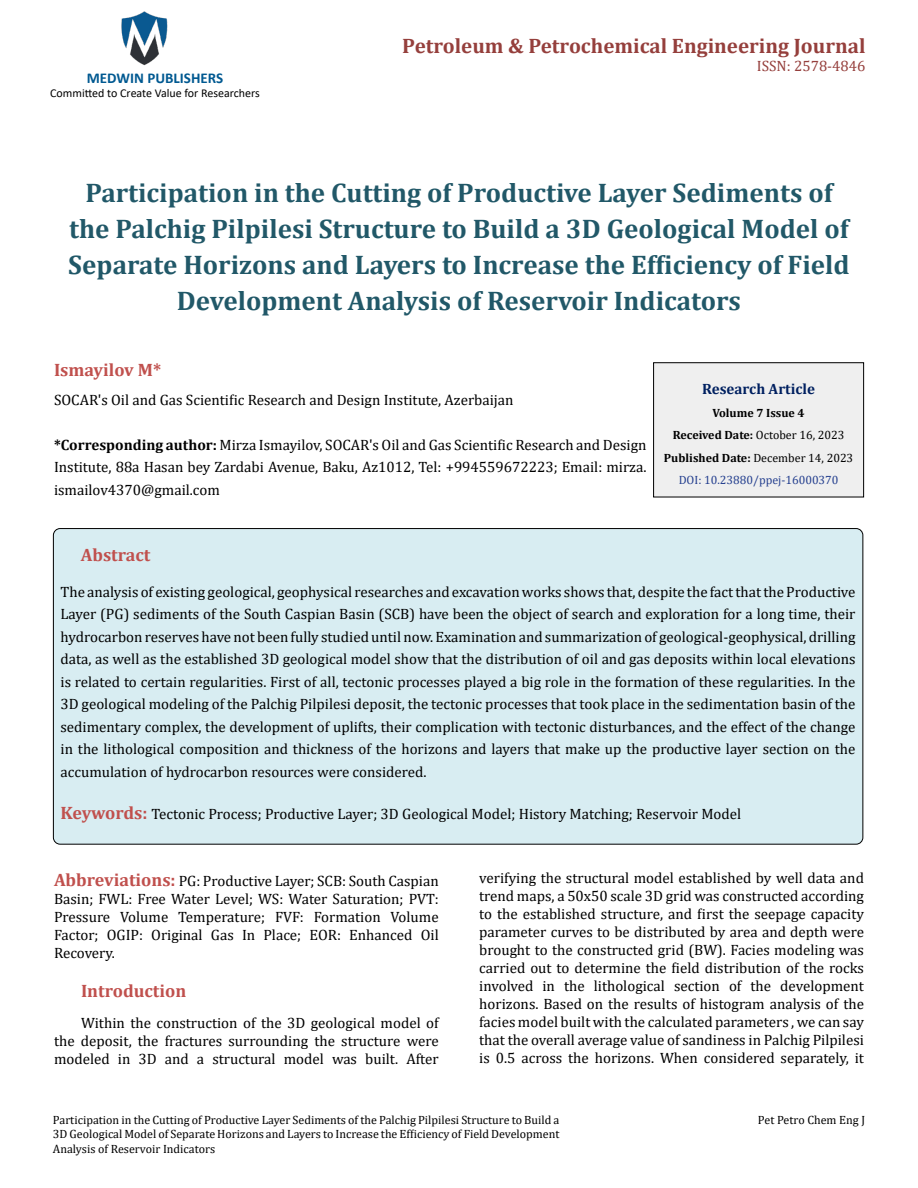
<style>
.page{position:relative;width:918px;height:1188px;background:#fff}
.page>*{position:absolute;margin:0;border:0;box-sizing:border-box;transform-origin:0 0}
.t1{font:700 27px/36px "Cambria";color:#215868;text-align:center}
.t2{font:700 21px "Cambria";color:#953f3c}
.t3{font:700 18px "Cambria";color:#c0504d}
.t4{font:15px/18px "Cambria";color:#000;text-align:justify}
.t5{font:700 15px "Calibri";color:#005991}
.t6{font:700 15px "Cambria";color:#002060}
.t7{font:15px "Cambria";color:#953f3c}
.t8{font:12px/14.4px "Cambria";color:#000;text-align:justify}
.t9{font:700 12px/22.5px "Cambria";color:#000;text-align:center}
.t10{font:12px "Calibri";color:#000}
.s1{font-weight:700}
.s2{font-weight:400}
.s3{font-weight:400;color:#25408f}
.s4{font-weight:700;font-size:18px;color:#c0504d}
</style>
<div class="page">
<img style="left:121px;top:11px;width:47px;height:55px">
<div style="left:654px;top:363px;width:210px;height:134px;background:#efefef"></div>
<div style="left:653px;top:362px;width:211px;height:135px;border:1px solid #000"></div>
<div style="left:53px;top:529px;width:810px;height:315px;background:#d8edf2;border-radius:7px"></div>
<p class="t5" style="left:87px;top:67px;width:138px">MEDWIN PUBLISHERS</p>
<p class="t10" style="left:50px;top:85px;width:211px">Committed to Create Value for Researchers</p>
<h2 class="t2" style="left:402px;top:31px;width:465px">Petroleum &amp; Petrochemical Engineering Journal</h2>
<p class="t7" style="left:757px;top:57px;width:110px">ISSN: 2578-4846</p>
<p class="t1" style="left:68px;top:174px;width:783px">Participation in the Cutting of Productive Layer Sediments of the Palchig Pilpilesi Structure to Build a 3D Geological Model of Separate Horizons and Layers to Increase the Efficiency of Field Development Analysis of Reservoir Indicators</p>
<p class="t3" style="left:54px;top:357px;width:109px">Ismayilov M*</p>
<p class="t4" style="left:54px;top:391px;width:461px">SOCAR's Oil and Gas Scientific Research and Design Institute, Azerbaijan</p>
<p class="t4" style="left:54px;top:433px;width:594px;line-height:22.5px"><span class="s1">*Corresponding author:</span> Mirza Ismayilov, SOCAR's Oil and Gas Scientific Research and Design Institute, 88a Hasan bey Zardabi Avenue, Baku, Az1012, Tel: +994559672223; Email: mirza. ismailov4370@gmail.com</p>
<p class="t6" style="left:702px;top:379px;width:114px">Research Article</p>
<p class="t9" style="left:664px;top:401px;width:191px">Volume 7 Issue 4<br>Received Date: <span class="s2">October 16, 2023<br></span>Published Date: <span class="s2">December 14, 2023<br></span><span class="s3">DOI: 10.23880/ppej-16000370</span></p>
<p class="t3" style="left:81px;top:542px;width:71px">Abstract</p>
<p class="t4" style="left:61px;top:580px;width:797px;line-height:22.5px">The analysis of existing geological, geophysical researches and excavation works shows that, despite the fact that the Productive Layer (PG) sediments of the South Caspian Basin (SCB) have been the object of search and exploration for a long time, their hydrocarbon reserves have not been fully studied until now. Examination and summarization of geological-geophysical, drilling data, as well as the established 3D geological model show that the distribution of oil and gas deposits within local elevations is related to certain regularities. First of all, tectonic processes played a big role in the formation of these regularities. In the 3D geological modeling of the Palchig Pilpilesi deposit, the tectonic processes that took place in the sedimentation basin of the sedimentary complex, the development of uplifts, their complication with tectonic disturbances, and the effect of the change in the lithological composition and thickness of the horizons and layers that make up the productive layer section on the accumulation of hydrocarbon resources were considered.</p>
<p class="t4" style="left:61px;top:805px;width:682px"><span class="s4">Keywords:</span> Tectonic Process; Productive Layer; 3D Geological Model; History Matching; Reservoir Model</p>
<p class="t4" style="left:54px;top:871px;width:386px"><span class="s4">Abbreviations:</span> PG: Productive Layer; SCB: South Caspian Basin; FWL: Free Water Level; WS: Water Saturation; PVT:<br>Pressure Volume Temperature; FVF: Formation Volume Factor; OGIP: Original Gas In Place; EOR: Enhanced Oil Recovery.</p>
<p class="t3" style="left:81px;top:978px;width:107px">Introduction</p>
<p class="t4" style="left:54px;top:1014px;width:386px;text-indent:27px">Within the construction of the 3D geological model of the deposit, the fractures surrounding the structure were modeled in 3D and a structural model was built. After</p>
<p class="t4" style="left:479px;top:869px;width:386px">verifying the structural model established by well data and trend maps, a 50x50 scale 3D grid was constructed according to the established structure, and first the seepage capacity parameter curves to be distributed by area and depth were brought to the constructed grid (BW). Facies modeling was carried out to determine the field distribution of the rocks involved in the lithological section of the development horizons. Based on the results of histogram analysis of the facies model built with the calculated parameters , we can say that the overall average value of sandiness in Palchig Pilpilesi is 0.5 across the horizons. When considered separately, it</p>
<p class="t8" style="left:53px;top:1113px;width:508px">Participation in the Cutting of Productive Layer Sediments of the Palchig Pilpilesi Structure to Build a 3D Geological Model of Separate Horizons and Layers to Increase the Efficiency of Field Development Analysis of Reservoir Indicators</p>
<p class="t8" style="left:758px;top:1113px;width:109px">Pet Petro Chem Eng J</p>
</div>
